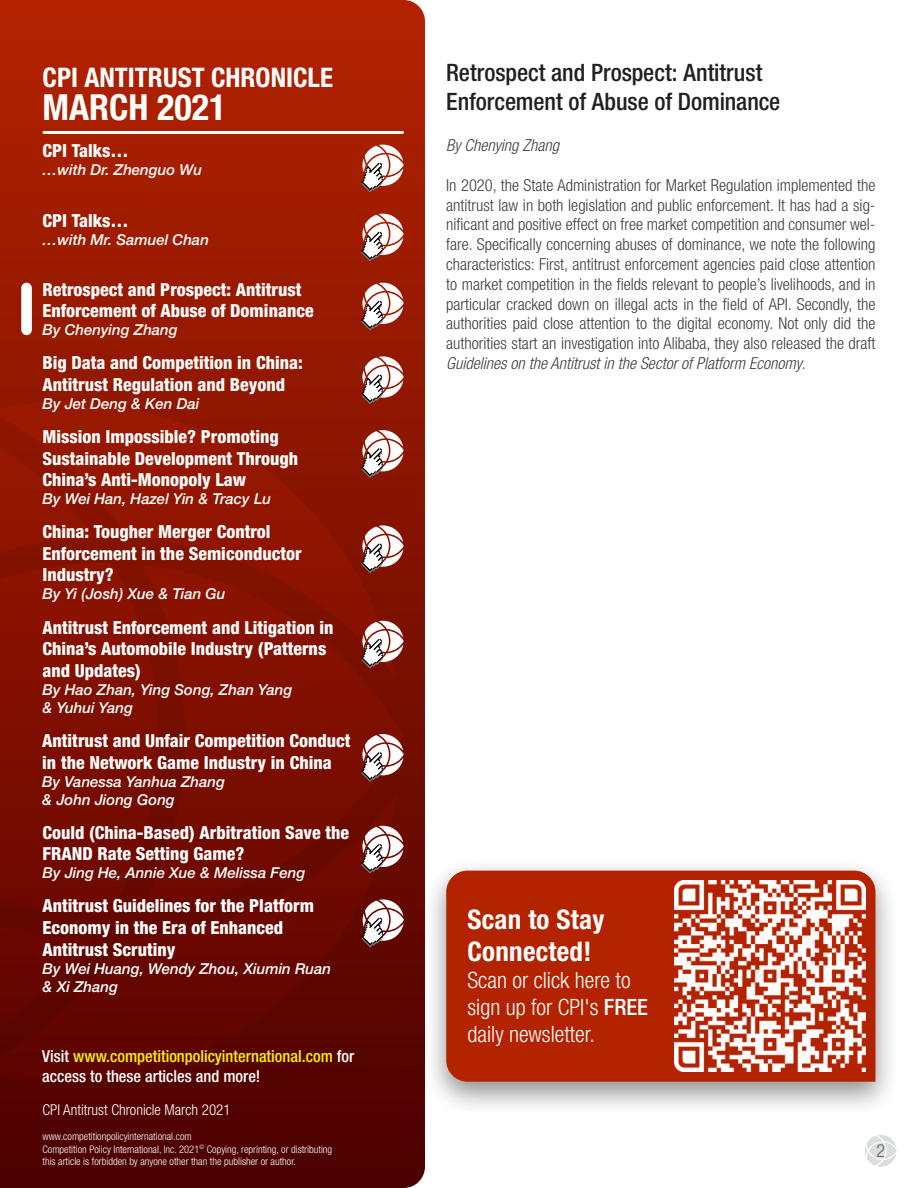
<style>
.page{position:relative;width:918px;height:1188px;background:#fff}
.page>*{position:absolute;margin:0;border:0;box-sizing:border-box;transform-origin:0 0}
.Body_Text{font:700 condensed 36px "Helvetica Neue LT Std";color:#fff}
.Body_Text-2{font:700 condensed 27px/32.4px "Helvetica Neue LT Std";color:#fff}
.t1{font:500 condensed 24px/28.8px "Helvetica Neue LT Std";letter-spacing:-.005em;color:#231f20}
.t2{font:300 condensed 22.5px/27px "Helvetica Neue LT Std";color:#fff}
.t3{font:800 condensed 18px/21.6px "Helvetica Neue LT Std";color:#fff}
.t4{font:300 condensed 18px "Helvetica Neue LT Std";color:#636366}
.t5{font:300 condensed 16.5px/19.8px "Helvetica Neue LT Std";color:#3e3e3f;text-align:justify}
.Body_Text-3{font:500 condensed 16.5px/19.8px "Helvetica Neue LT Std";color:#fff101}
.t6{font:italic 300 condensed 16.5px "Helvetica Neue LT Std";color:#3e3e3f}
.t7{font:italic 500 15px "Helvetica Neue LT Std";color:#fff}
.t8{font:300 condensed 15px "Helvetica Neue LT Std";color:#fff}
.t9{font:300 condensed 10.5px "Helvetica Neue LT Std";color:#fff}
.s1{color:#fff}
.s2{font-style:italic}
.s3{font-weight:500}
</style>
<div class="page">
<svg style="left:865px;top:1135px;width:32px;height:32px"></svg>
<svg style="left:0;top:0;width:425px;height:1188px;background:#8e1600"></svg>
<div style="left:0;top:677px;width:140px;height:118px;background:#7d0e00"></div>
<svg style="left:0;top:795px;width:397px;height:287px;background:#610500"></svg>
<svg style="left:0;top:401px;width:395px;height:276px;background:#8e1500"></svg>
<svg style="left:140px;top:565px;width:264px;height:347px;background:#7a0d00"></svg>
<svg style="left:0;top:421px;width:95px;height:292px;background:#8a1300"></svg>
<svg style="left:0;top:768px;width:92px;height:289px;background:#6a0800"></svg>
<hr style="left:43px;top:131px;width:361px;height:3px;background:#fff;border-radius:2px">
<div style="left:21px;top:283px;width:11px;height:52px;background:#fff;border-radius:5px"></div>
<svg style="left:361px;top:145px;width:43px;height:47px"></svg>
<svg style="left:361px;top:214px;width:43px;height:47px"></svg>
<svg style="left:361px;top:283px;width:43px;height:47px"></svg>
<svg style="left:361px;top:356px;width:43px;height:48px"></svg>
<svg style="left:361px;top:430px;width:43px;height:48px"></svg>
<svg style="left:361px;top:525px;width:43px;height:48px"></svg>
<svg style="left:361px;top:621px;width:43px;height:48px"></svg>
<svg style="left:361px;top:734px;width:43px;height:48px"></svg>
<svg style="left:361px;top:826px;width:43px;height:48px"></svg>
<svg style="left:361px;top:899px;width:43px;height:48px"></svg>
<div style="left:422px;top:857px;width:477px;height:259px;background:#231f20;opacity:.5"></div>
<div style="left:446px;top:871px;width:429px;height:211px;background:#b42300"></div>
<img style="left:674px;top:880px;width:192px;height:192px">
<p class="Body_Text-2" style="left:43px;top:61px;width:292px">CPI ANTITRUST CHRONICLE</p>
<p class="Body_Text" style="left:43px;top:86px;width:185px">MARCH 2021</p>
<p class="t3" style="left:43px;top:140px;width:88px">CPI Talks…</p>
<p class="t7" style="left:43px;top:161px;width:161px">…with Dr. Zhenguo Wu</p>
<p class="t3" style="left:43px;top:209px;width:88px">CPI Talks…</p>
<p class="t7" style="left:43px;top:230px;width:168px">…with Mr. Samuel Chan</p>
<p class="t3" style="left:43px;top:278px;width:273px">Retrospect and Prospect: Antitrust<br>Enforcement of Abuse of Dominance</p>
<p class="t7" style="left:43px;top:321px;width:137px">By Chenying Zhang</p>
<p class="t3" style="left:43px;top:352px;width:262px">Big Data and Competition in China:<br>Antitrust Regulation and Beyond</p>
<p class="t7" style="left:43px;top:395px;width:158px">By Jet Deng &amp; Ken Dai</p>
<p class="t3" style="left:43px;top:425px;width:257px">Mission Impossible? Promoting<br>Sustainable Development Through<br>China’s Anti-Monopoly Law</p>
<p class="t7" style="left:43px;top:490px;width:230px">By Wei Han, Hazel Yin &amp; Tracy Lu</p>
<p class="t3" style="left:43px;top:521px;width:261px">China: Tougher Merger Control<br>Enforcement in the Semiconductor<br>Industry?</p>
<p class="t7" style="left:43px;top:585px;width:184px">By Yi (Josh) Xue &amp; Tian Gu</p>
<p class="t3" style="left:43px;top:616px;width:292px">Antitrust Enforcement and Litigation in<br>China’s Automobile Industry (Patterns and Updates)</p>
<p class="t7" style="left:43px;top:681px;width:251px">By Hao Zhan, Ying Song, Zhan Yang</p>
<p class="t7" style="left:43px;top:699px;width:92px">&amp; Yuhui Yang</p>
<p class="t3" style="left:42px;top:729px;width:310px">Antitrust and Unfair Competition Conduct in the Network Game Industry in China</p>
<p class="t7" style="left:42px;top:772px;width:184px">By Vanessa Yanhua Zhang</p>
<p class="t7" style="left:42px;top:790px;width:134px">&amp; John Jiong Gong</p>
<p class="t3" style="left:43px;top:821px;width:308px">Could (China-Based) Arbitration Save the<br>FRAND Rate Setting Game?</p>
<p class="t7" style="left:43px;top:864px;width:264px">By Jing He, Annie Xue &amp; Melissa Feng</p>
<p class="t3" style="left:43px;top:895px;width:273px">Antitrust Guidelines for the Platform<br>Economy in the Era of Enhanced<br>Antitrust Scrutiny</p>
<p class="t7" style="left:43px;top:959px;width:290px">By Wei Huang, Wendy Zhou, Xiumin Ruan</p>
<p class="t7" style="left:43px;top:977px;width:77px">&amp; Xi Zhang</p>
<p class="Body_Text-3" style="left:42px;top:1046px;width:313px"><span class="s1">Visit</span> www.competitionpolicyinternational.com <span class="s1">for access to these articles and more!</span></p>
<p class="t8" style="left:43px;top:1101px;width:190px">CPI Antitrust Chronicle March 2021</p>
<p class="t9" style="left:43px;top:1130px;width:151px">www.competitionpolicyinternational.com</p>
<p class="t9" style="left:43px;top:1143px;width:291px">Competition Policy International, Inc. 2021<sup>©</sup> Copying, reprinting, or distributing</p>
<p class="t9" style="left:43px;top:1156px;width:255px">this article is forbidden by anyone other than the publisher or author.</p>
<p class="t1" style="left:446px;top:58px;width:336px">Retrospect and Prospect: Antitrust<br>Enforcement of Abuse of Dominance</p>
<p class="t6" style="left:446px;top:136px;width:114px">By Chenying Zhang</p>
<p class="t5" style="left:446px;top:175px;width:431px">In 2020, the State Administration for Market Regulation implemented the antitrust law in both legislation and public enforcement. It has had a sig&shy;nificant and positive effect on free market competition and consumer wel&shy;fare. Specifically concerning abuses of dominance, we note the following characteristics: First, antitrust enforcement agencies paid close attention to market competition in the fields relevant to people’s livelihoods, and in particular cracked down on illegal acts in the field of API. Secondly, the authorities paid close attention to the digital economy. Not only did the authorities start an investigation into Alibaba, they also released the draft <span class="s2">Guidelines on the Antitrust in the Sector of Platform Economy</span>.</p>
<p class="Body_Text-2" style="left:468px;top:903px;width:138px">Scan to Stay<br>Connected!</p>
<p class="t2" style="left:468px;top:967px;width:182px">Scan or click here to sign up for CPI's <span class="s3">FREE </span>daily newsletter.</p>
<p class="t4" style="left:876px;top:1141px;width:10px">2</p>
</div>
